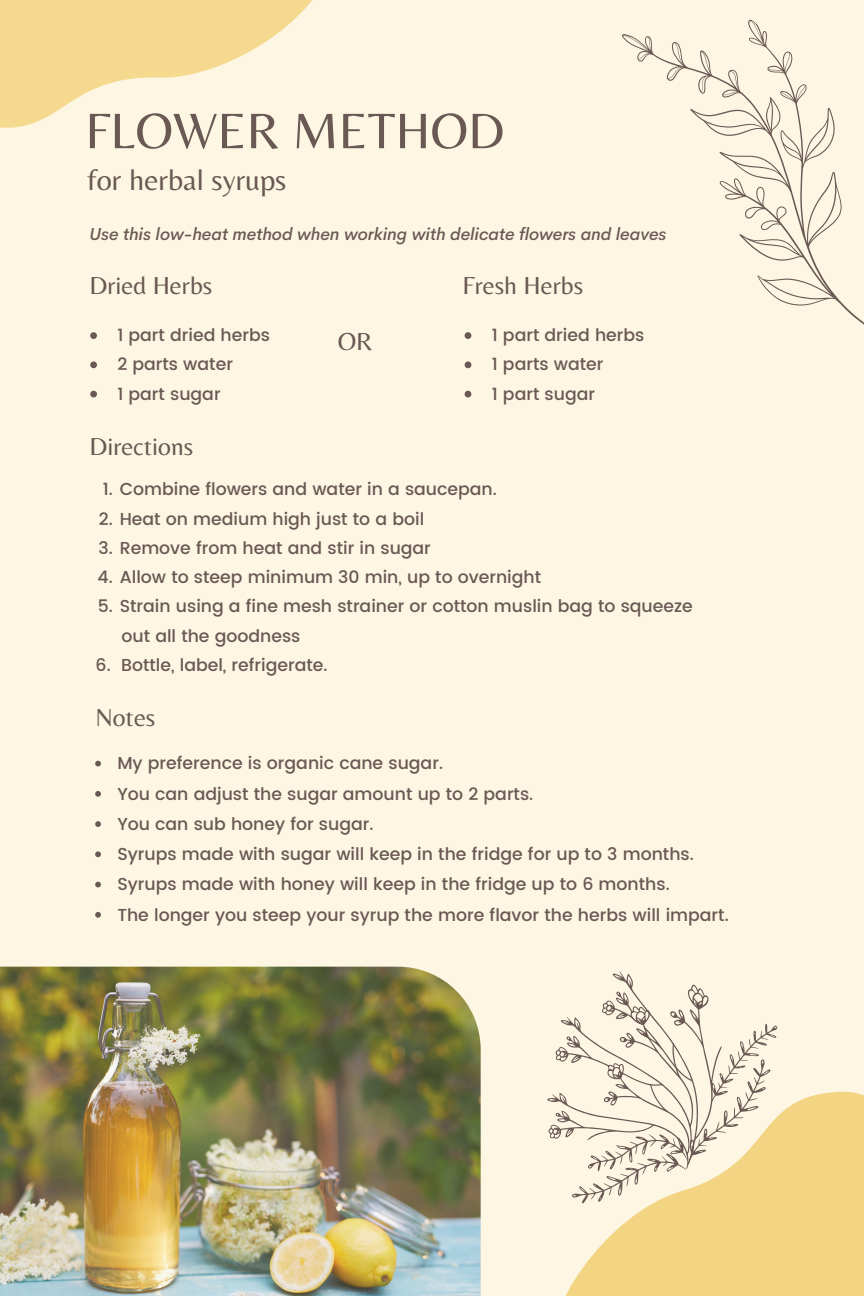
<style>
.page{position:relative;width:864px;height:1296px;background:#fdf6e3}
.page>*{position:absolute;margin:0;border:0;box-sizing:border-box;transform-origin:0 0}
.t1{font:51.9px "Belleza";color:#695853}
.t2{font:30.3px "Belleza";color:#695853}
.t3{font:25.5px "Belleza";color:#695853}
.t4{font:500 17.4px "Poppins";color:#695853}
.t5{font:italic 500 17.4px "Cerebri Sans";color:#695853}
</style>
<div class="page">
<img style="left:0;top:967px;width:480px;height:329px">
<div style="left:565px;top:1091px;width:299px;height:205px;background:#f3d483"></div>
<svg style="left:0;top:0;width:312px;height:128px;fill:#f4d98f"></svg>
<svg style="left:622px;top:19px;width:242px;height:306px"></svg>
<svg style="left:547px;top:971px;width:267px;height:261px"></svg>
<svg style="left:90px;top:332px;width:7px;height:7px"></svg>
<svg style="left:90px;top:361px;width:7px;height:7px"></svg>
<svg style="left:90px;top:391px;width:7px;height:6px"></svg>
<svg style="left:95px;top:761px;width:6px;height:5px"></svg>
<svg style="left:95px;top:791px;width:6px;height:6px"></svg>
<svg style="left:95px;top:821px;width:6px;height:6px"></svg>
<svg style="left:95px;top:851px;width:6px;height:6px"></svg>
<svg style="left:95px;top:882px;width:6px;height:5px"></svg>
<svg style="left:95px;top:912px;width:6px;height:6px"></svg>
<svg style="left:465px;top:332px;width:6px;height:7px"></svg>
<svg style="left:465px;top:361px;width:6px;height:7px"></svg>
<svg style="left:465px;top:391px;width:6px;height:6px"></svg>
<p class="t1" style="left:85px;top:100px;width:421px">FLOWER METHOD</p>
<p class="t2" style="left:87px;top:162px;width:201px">for herbal syrups</p>
<h1 class="t5" style="left:89px;top:222px;width:579px">Use this low-heat method when working with delicate flowers and leaves</h1>
<h5 class="t3" style="left:89px;top:270px;width:125px">Dried Herbs</h5>
<h4 class="t4" style="left:117px;top:325px;width:154px">1 part dried herbs</h4>
<h4 class="t4" style="left:117px;top:354px;width:117px">2 parts water</h4>
<h3 class="t4" style="left:117px;top:384px;width:105px">1 part sugar</h3>
<h2 class="t3" style="left:89px;top:432px;width:105px">Directions</h2>
<p class="t3" style="left:338px;top:326px;width:36px">OR</p>
<p class="t3" style="left:462px;top:270px;width:122px">Fresh Herbs</p>
<p class="t4" style="left:492px;top:325px;width:154px">1 part dried herbs</p>
<p class="t4" style="left:492px;top:354px;width:113px">1 parts water</p>
<p class="t4" style="left:492px;top:384px;width:105px">1 part sugar</p>
<p class="t4" style="left:103px;top:479px;width:396px">1. Combine flowers and water in a saucepan.</p>
<p class="t4" style="left:99px;top:508px;width:327px">2. Heat on medium high just to a boil</p>
<p class="t4" style="left:99px;top:538px;width:334px">3. Remove from heat and stir in sugar</p>
<p class="t4" style="left:98px;top:567px;width:445px">4. Allow to steep minimum 30 min, up to overnight</p>
<p class="t4" style="left:98px;top:596px;width:597px">5. Strain using a fine mesh strainer or cotton muslin bag to squeeze</p>
<p class="t4" style="left:122px;top:625px;width:180px">out all the goodness</p>
<p class="t4" style="left:96px;top:655px;width:17px">6.</p>
<h4 class="t4" style="left:121px;top:655px;width:208px">Bottle, label, refrigerate.</h4>
<p class="t3" style="left:95px;top:703px;width:62px">Notes</p>
<p class="t4" style="left:117px;top:753px;width:327px">My preference is organic cane sugar.</p>
<p class="t4" style="left:117px;top:783px;width:418px">You can adjust the sugar amount up to 2 parts.</p>
<p class="t4" style="left:117px;top:814px;width:258px">You can sub honey for sugar.</p>
<p class="t4" style="left:117px;top:844px;width:578px">Syrups made with sugar will keep in the fridge for up to 3 months.</p>
<h5 class="t4" style="left:117px;top:874px;width:554px">Syrups made with honey will keep in the fridge up to 6 months.</h5>
<h4 class="t4" style="left:117px;top:904px;width:613px">The longer you steep your syrup the more flavor the herbs will impart.</h4>
</div>
